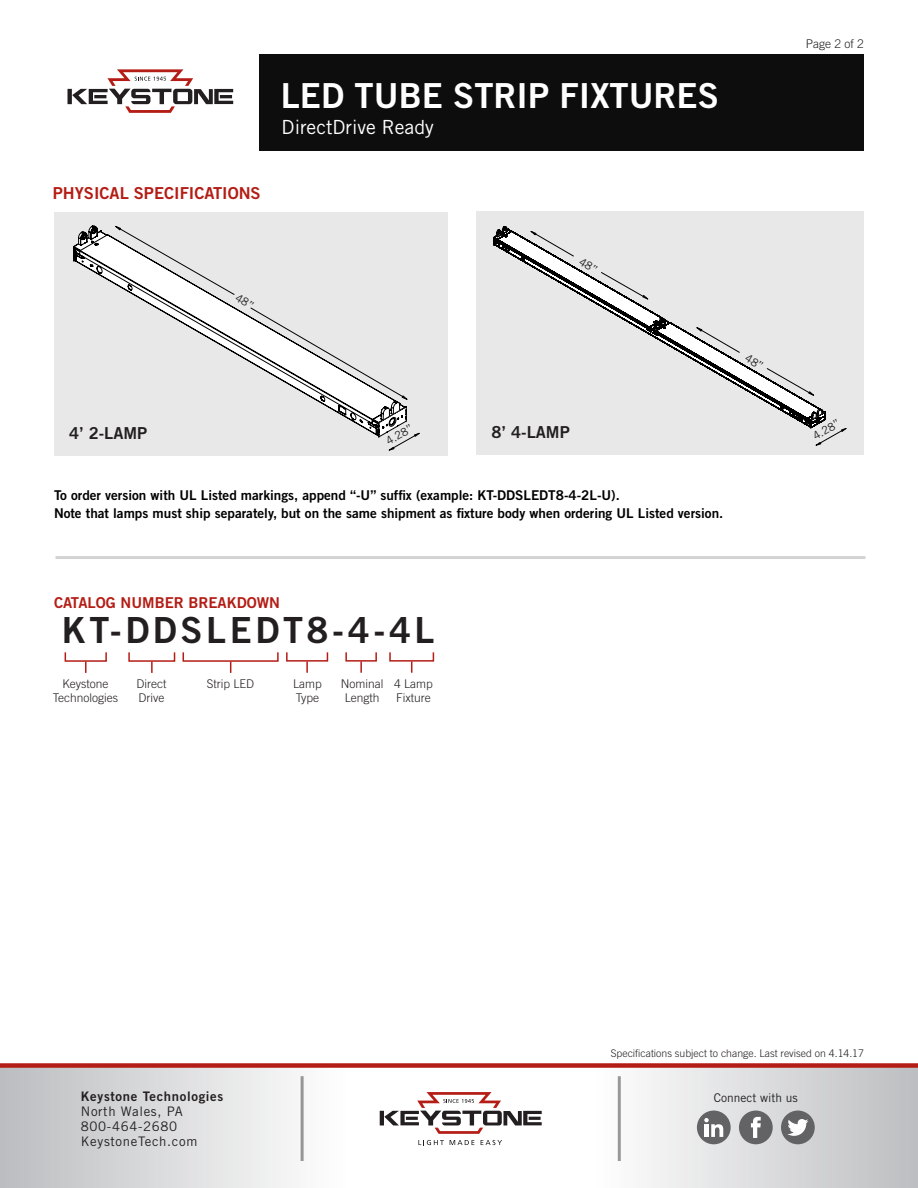
<style>
.page{position:relative;width:918px;height:1188px;background:#fff}
.page>*{position:absolute;margin:0;border:0;box-sizing:border-box;transform-origin:0 0}
.t1{font:36px "Trade Gothic Bold Two";letter-spacing:.1em;color:#231f20}
.t2{font:34.5px "Trade Gothic Bold Two";color:#fff}
.t3{font:19.5px "Trade Gothic";color:#fff}
.t4{font:16.5px "Trade Gothic Bold Two";color:#b41d15}
.t5{font:16.5px "Trade Gothic Bold Two";color:#231f20}
.t6{font:15px "Trade Gothic Bold Two";color:#b41d15}
.t7{font:13.5px/18px "Trade Gothic Bold Two";color:#000}
.t8{font:13.2px/15px "Trade Gothic";letter-spacing:.05em;color:#231f20}
.t9{font:13.2px "Trade Gothic Bold Two";letter-spacing:.05em;color:#231f20}
.t10{font:300 12px/14.4px "Trade Gothic";color:#231f20}
.t11{font:12px "Trade Gothic";color:#231f20}
.t12{font:11.1px "Trade Gothic";color:#231f20}
.t13{font:300 10.5px "Trade Gothic";color:#231f20}
</style>
<div class="page">
<div style="left:54px;top:212px;width:393px;height:243px;background:#e8e8e9"></div>
<div style="left:476px;top:211px;width:388px;height:244px;background:#e8e8e9"></div>
<svg style="left:68px;top:69px;width:165px;height:44px"></svg>
<div style="left:260px;top:54px;width:604px;height:96px;background:#0d0d0d"></div>
<svg style="left:0;top:1068px;width:918px;height:120px"></svg>
<hr style="left:301px;top:1076px;width:3px;height:85px;background:#231f20">
<hr style="left:618px;top:1076px;width:3px;height:85px;background:#231f20">
<svg style="left:380px;top:1092px;width:162px;height:42px"></svg>
<svg style="left:418px;top:1140px;width:26px;height:5px"></svg>
<svg style="left:450px;top:1140px;width:24px;height:5px"></svg>
<svg style="left:481px;top:1140px;width:21px;height:5px"></svg>
<div style="left:781px;top:1111px;width:34px;height:33px;background:#636366;border-radius:50%"></div>
<svg style="left:787px;top:1119px;width:21px;height:17px"></svg>
<div style="left:739px;top:1111px;width:34px;height:33px;background:#636366;border-radius:50%"></div>
<svg style="left:751px;top:1117px;width:10px;height:21px"></svg>
<div style="left:697px;top:1111px;width:34px;height:33px;background:#636366;border-radius:50%"></div>
<svg style="left:704px;top:1118px;width:19px;height:19px"></svg>
<div style="left:0;top:1063px;width:918px;height:5px;background:#b41d15"></div>
<div style="left:65px;top:652px;width:42px;height:10px;border:2px solid #b41d15"></div>
<svg style="left:85px;top:662px;width:2px;height:11px"></svg>
<div style="left:286px;top:652px;width:42px;height:10px;border:2px solid #b41d15"></div>
<svg style="left:306px;top:661px;width:2px;height:12px"></svg>
<div style="left:128px;top:652px;width:47px;height:10px;border:2px solid #b41d15"></div>
<svg style="left:151px;top:662px;width:2px;height:11px"></svg>
<div style="left:183px;top:652px;width:96px;height:10px;border:2px solid #b41d15"></div>
<div style="left:345px;top:652px;width:32px;height:10px;border:2px solid #b41d15"></div>
<svg style="left:360px;top:661px;width:2px;height:12px"></svg>
<div style="left:389px;top:652px;width:45px;height:10px;border:2px solid #b41d15"></div>
<svg style="left:411px;top:661px;width:1px;height:12px"></svg>
<svg style="left:493px;top:229px;width:333px;height:199px"></svg>
<svg style="left:653px;top:317px;width:13px;height:12px"></svg>
<svg style="left:496px;top:226px;width:12px;height:11px"></svg>
<svg style="left:810px;top:408px;width:15px;height:13px"></svg>
<hr style="left:56px;top:556px;width:810px;height:3px;background:#231f20">
<svg style="left:73px;top:230px;width:329px;height:208px"></svg>
<svg style="left:78px;top:225px;width:21px;height:21px"></svg>
<svg style="left:388px;top:432px;width:32px;height:19px"></svg>
<svg style="left:815px;top:427px;width:32px;height:19px"></svg>
<svg style="left:530px;top:230px;width:119px;height:70px"></svg>
<svg style="left:696px;top:327px;width:119px;height:69px"></svg>
<svg style="left:115px;top:226px;width:293px;height:198px"></svg>
<p class="t4" style="left:53px;top:183px;width:209px">PHYSICAL SPECIFICATIONS</p>
<h2 class="t2" style="left:281px;top:74px;width:439px">LED TUBE STRIP FIXTURES</h2>
<h3 class="t3" style="left:282px;top:115px;width:154px">DirectDrive Ready</h3>
<p class="t10" style="left:806px;top:36px;width:60px">Page 2 of 2</p>
<p class="t12" style="left:384px;top:436px;width:31px;rotate:-30deg">4.28”</p>
<p class="t12" style="left:810px;top:431px;width:31px;rotate:-30deg">4.28”</p>
<p class="t5" style="left:69px;top:422px;width:80px">4’ 2-LAMP</p>
<p class="t5" style="left:491px;top:422px;width:80px">8’ 4-LAMP</p>
<p class="t7" style="left:54px;top:486px;width:671px">To order version with UL Listed markings, append “-U” suffix (example: KT-DDSLEDT8-4-2L-U).<br>Note that lamps must ship separately, but on the same shipment as fixture body when ordering UL Listed version.</p>
<p class="t6" style="left:54px;top:593px;width:228px">CATALOG NUMBER BREAKDOWN</p>
<h1 class="t1" style="left:62px;top:608px;width:374px">KT-DDSLEDT8-4-4L</h1>
<p class="t10" style="left:53px;top:676px;width:67px;text-align:center">Keystone<br>Technologies</p>
<p class="t10" style="left:137px;top:676px;width:31px">Direct<br>Drive</p>
<p class="t10" style="left:207px;top:676px;width:49px">Strip LED</p>
<p class="t10" style="left:293px;top:676px;width:30px">Lamp<br>Type</p>
<p class="t10" style="left:341px;top:676px;width:44px;text-align:center">Nominal<br>Length</p>
<p class="t10" style="left:394px;top:676px;width:40px">4 Lamp<br>Fixture</p>
<p class="t9" style="left:81px;top:1089px;width:144px">Keystone Technologies</p>
<p class="t8" style="left:81px;top:1104px;width:118px">North Wales, PA<br>800-464-2680<br>KeystoneTech.com</p>
<p class="t13" style="left:611px;top:1047px;width:255px">Specifications subject to change. Last revised on 4.14.17</p>
<p class="t11" style="left:714px;top:1091px;width:85px">Connect with us</p>
</div>
